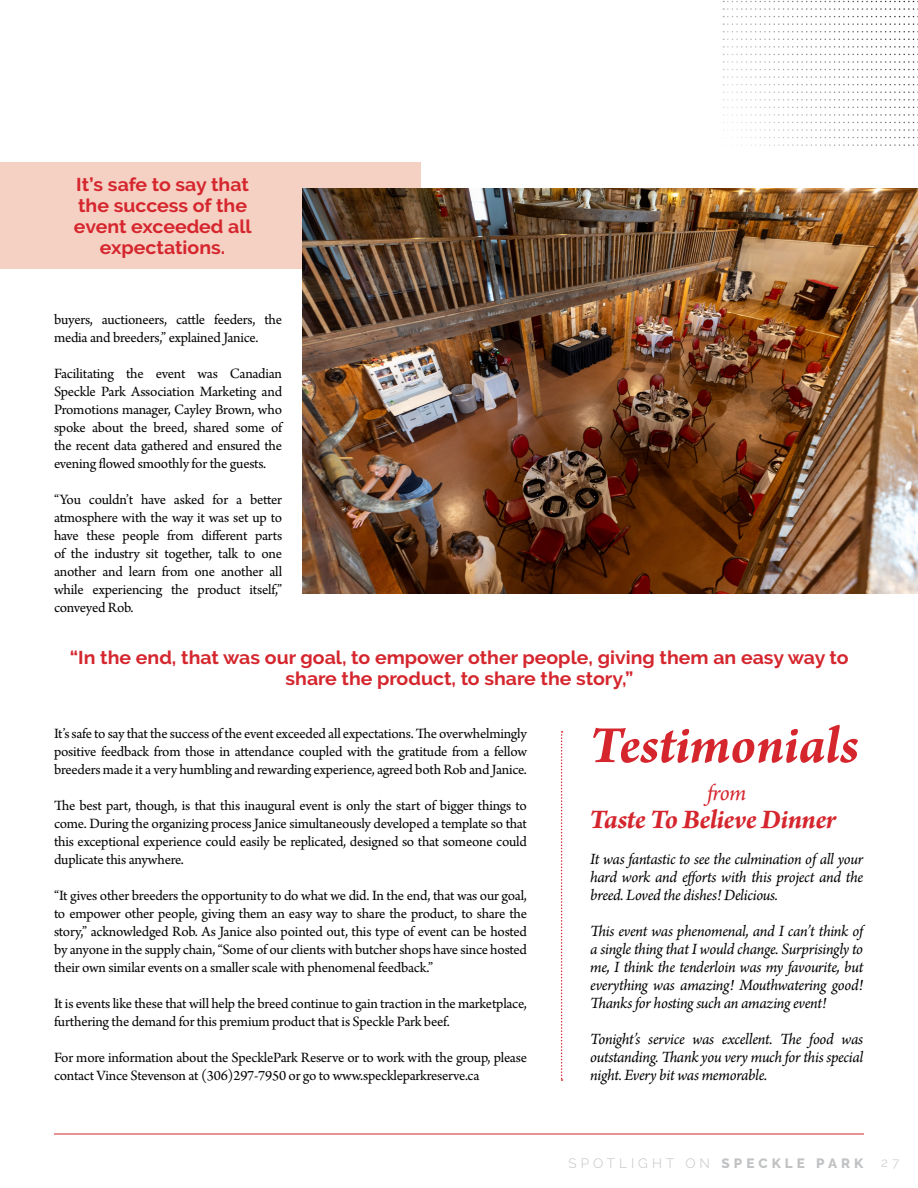
<style>
.page{position:relative;width:918px;height:1188px;background:#fff}
.page>*{position:absolute;margin:0;border:0;box-sizing:border-box;transform-origin:0 0}
.Body_Texts_White{font:italic 700 55.5px "Arno Pro";letter-spacing:-.005em;color:#d5262e}
.Body_Texts_White-2{font:italic 700 28.5px "Arno Pro";letter-spacing:-.02em;color:#d5262e}
.Body_Texts_White-3{font:italic 24px "Arno Pro";color:#d5262e}
.Header_Footer_Left{font:700 18.6px/21px "Raleway";color:#d5262e;text-align:center;scale:1.05 1}
.Body_Texts_White-4{font:italic 16.5px/18px "Arno Pro";letter-spacing:-.02em;color:#040503;text-align:justify}
.Body_Texts_White-5{font:15px/18px "Arno Pro";letter-spacing:-.015em;color:#040503;text-align:justify}
.t1{font:300 13.5px "Raleway";letter-spacing:.3em;color:#c1c2c4}
.t2{font:300 12.9px "Raleway";color:#c7c8ca;scale:1.05 1}
.s1{font-weight:800}
</style>
<div class="page">
<svg style="left:723px;top:1px;width:195px;height:1px"></svg>
<svg style="left:723px;top:8px;width:195px;height:2px"></svg>
<svg style="left:723px;top:16px;width:195px;height:1px"></svg>
<svg style="left:723px;top:23px;width:195px;height:2px"></svg>
<svg style="left:723px;top:31px;width:195px;height:1px"></svg>
<svg style="left:723px;top:39px;width:195px;height:1px"></svg>
<svg style="left:723px;top:46px;width:195px;height:2px"></svg>
<svg style="left:723px;top:54px;width:195px;height:1px"></svg>
<svg style="left:723px;top:61px;width:195px;height:2px"></svg>
<svg style="left:723px;top:69px;width:195px;height:1px"></svg>
<svg style="left:723px;top:76px;width:195px;height:2px"></svg>
<svg style="left:723px;top:84px;width:195px;height:1px"></svg>
<svg style="left:723px;top:91px;width:195px;height:2px"></svg>
<svg style="left:723px;top:99px;width:195px;height:2px"></svg>
<svg style="left:723px;top:107px;width:195px;height:1px"></svg>
<svg style="left:723px;top:114px;width:195px;height:2px"></svg>
<svg style="left:723px;top:122px;width:195px;height:1px"></svg>
<svg style="left:732px;top:129px;width:186px;height:2px"></svg>
<svg style="left:732px;top:137px;width:186px;height:1px"></svg>
<svg style="left:741px;top:144px;width:177px;height:2px"></svg>
<div style="left:0;top:163px;width:421px;height:106px;background:#f5d1c3"></div>
<img style="left:302px;top:189px;width:616px;height:405px">
<hr style="left:54px;top:1134px;width:810px;height:1px;background:#d5262e">
<svg style="left:561px;top:731px;width:2px;height:350px"></svg>
<p class="Header_Footer_Left" style="left:74px;top:174px;width:171px">It’s safe to say that the success of the event exceeded all expectations.</p>
<p class="Body_Texts_White-5" style="left:54px;top:311px;width:230px">buyers, auctioneers, cattle feeders, the media and breeders,” explained Janice.</p>
<p class="Body_Texts_White-5" style="left:54px;top:365px;width:230px">Facilitating the event was Canadian Speckle Park Association Marketing and Promotions manager, Cayley Brown, who spoke about the breed, shared some of the recent data gathered and ensured the evening flowed smoothly for the guests.</p>
<p class="Body_Texts_White-5" style="left:54px;top:491px;width:230px">“You couldn’t have asked for a better atmosphere with the way it was set up to have these people from different parts of the industry sit together, talk to one another and learn from one another all while experiencing the product itself,” conveyed Rob.</p>
<p class="Header_Footer_Left" style="left:70px;top:647px;width:743px">“In the end, that was our goal, to empower other people, giving them an easy way to share the product, to share the story,”</p>
<p class="Body_Texts_White-5" style="left:54px;top:725px;width:475px">It’s safe to say that the success of the event exceeded all expectations. The overwhelmingly positive feedback from those in attendance coupled with the gratitude from a fellow breeders made it a very humbling and rewarding experience, agreed both Rob and Janice.</p>
<p class="Body_Texts_White-5" style="left:54px;top:797px;width:475px">The best part, though, is that this inaugural event is only the start of bigger things to come. During the organizing process Janice simultaneously developed a template so that this exceptional experience could easily be replicated, designed so that someone could duplicate this anywhere.</p>
<p class="Body_Texts_White-5" style="left:54px;top:887px;width:475px">“It gives other breeders the opportunity to do what we did. In the end, that was our goal, to empower other people, giving them an easy way to share the product, to share the story,” acknowledged Rob. As Janice also pointed out, this type of event can be hosted by anyone in the supply chain, “Some of our clients with butcher shops have since hosted their own similar events on a smaller scale with phenomenal feedback.”</p>
<p class="Body_Texts_White-5" style="left:54px;top:995px;width:474px">It is events like these that will help the breed continue to gain traction in the marketplace, furthering the demand for this premium product that is Speckle Park beef.</p>
<p class="Body_Texts_White-5" style="left:54px;top:1049px;width:475px">For more information about the SpecklePark Reserve or to work with the group, please contact Vince Stevenson at (306)297-7950 or go to www.speckleparkreserve.ca</p>
<p class="Body_Texts_White" style="left:590px;top:712px;width:271px">Testimonials</p>
<p class="Body_Texts_White-3" style="left:707px;top:778px;width:41px">from</p>
<p class="Body_Texts_White-2" style="left:590px;top:803px;width:248px">Taste To Believe Dinner</p>
<p class="Body_Texts_White-4" style="left:590px;top:851px;width:275px">It was fantastic to see the culmination of all your hard work and efforts with this project and the breed. Loved the dishes! Delicious.</p>
<p class="Body_Texts_White-4" style="left:590px;top:923px;width:275px">This event was phenomenal, and I can’t think of a single thing that I would change. Surprisingly to me, I think the tenderloin was my favourite, but everything was amazing! Mouthwatering good!<br>Thanks for hosting such an amazing event!</p>
<p class="Body_Texts_White-4" style="left:590px;top:1031px;width:275px">Tonight’s service was excellent. The food was outstanding. Thank you very much for this special night. Every bit was memorable.</p>
<p class="t1" style="left:569px;top:1156px;width:296px">SPOTLIGHT ON <span class="s1">SPECKLE PARK</span></p>
<p class="t2" style="left:881px;top:1155px;width:19px">2 7</p>
</div>
